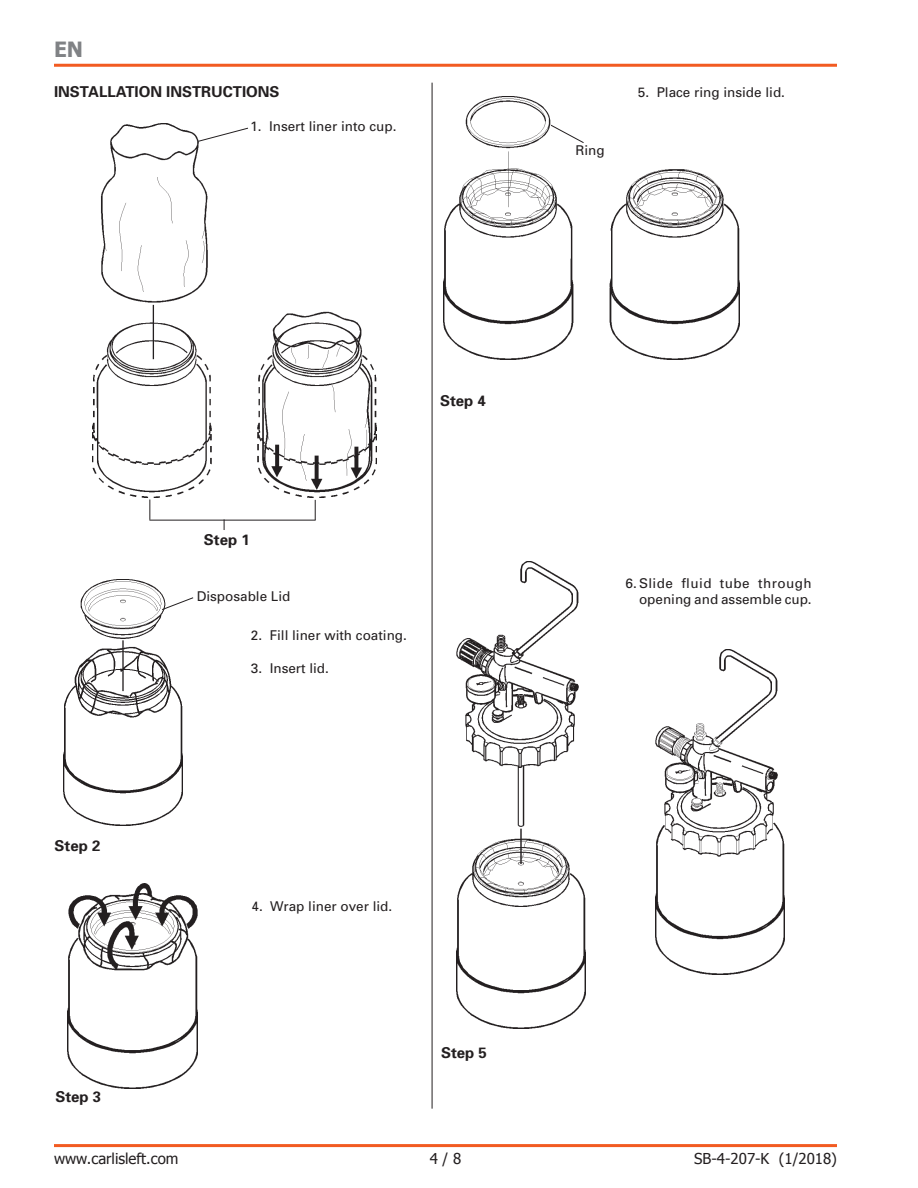
<style>
.page{position:relative;width:918px;height:1188px;background:#fff}
.page>*{position:absolute;margin:0;border:0;box-sizing:border-box;transform-origin:0 0}
.t1{font:700 21px "Tahoma";color:#808285}
.t2{font:700 15px "Univers";color:#231f20}
.t3{font:15px "Tahoma";color:#231f20}
.t4{font:13.5px/16.2px "Univers";color:#231f20;text-align:right}
</style>
<div class="page">
<hr style="left:54px;top:64px;width:783px;height:3px;background:#f25b21">
<hr style="left:54px;top:1144px;width:783px;height:3px;background:#f25b21">
<img style="left:93px;top:124px;width:283px;height:374px">
<img style="left:64px;top:579px;width:118px;height:246px">
<img style="left:68px;top:883px;width:129px;height:206px">
<img style="left:443px;top:97px;width:296px;height:262px">
<img style="left:456px;top:562px;width:130px;height:466px">
<svg style="left:197px;top:127px;width:52px;height:15px"></svg>
<svg style="left:149px;top:500px;width:1px;height:20px"></svg>
<hr style="left:149px;top:520px;width:167px;height:1px;background:#231f20">
<svg style="left:315px;top:500px;width:1px;height:20px"></svg>
<svg style="left:161px;top:597px;width:33px;height:14px"></svg>
<svg style="left:550px;top:124px;width:35px;height:20px"></svg>
<img style="left:655px;top:650px;width:130px;height:324px">
<hr style="left:432px;top:83px;width:1px;height:1026px;background:#231f20">
<h1 class="t1" style="left:54px;top:35px;width:31px">EN</h1>
<p class="t2" style="left:54px;top:82px;width:227px">INSTALLATION INSTRUCTIONS</p>
<p class="t4" style="left:250px;top:118px;width:148px">1. Insert liner into cup.</p>
<p class="t4" style="left:576px;top:142px;width:31px">Ring</p>
<p class="t4" style="left:638px;top:84px;width:149px">5. Place ring inside lid.</p>
<p class="t2" style="left:440px;top:391px;width:47px">Step 4</p>
<p class="t2" style="left:204px;top:530px;width:47px">Step 1</p>
<p class="t4" style="left:197px;top:588px;width:95px">Disposable Lid</p>
<p class="t4" style="left:251px;top:627px;width:158px">2. Fill liner with coating.</p>
<p class="t4" style="left:251px;top:660px;width:80px">3. Insert lid.</p>
<p class="t4" style="left:626px;top:575px;width:188px">6.Slide fluid tube through opening and assemble cup.</p>
<p class="t2" style="left:55px;top:836px;width:47px">Step 2</p>
<p class="t2" style="left:55px;top:1087px;width:47px">Step 3</p>
<p class="t3" style="left:54px;top:1148px;width:126px">www.carlisleft.com</p>
<p class="t4" style="left:252px;top:898px;width:142px">4. Wrap liner over lid.</p>
<p class="t2" style="left:441px;top:1043px;width:47px">Step 5</p>
<p class="t3" style="left:430px;top:1148px;width:33px">4 / 8</p>
<p class="t3" style="left:694px;top:1148px;width:144px">SB-4-207-K (1/2018)</p>
</div>
